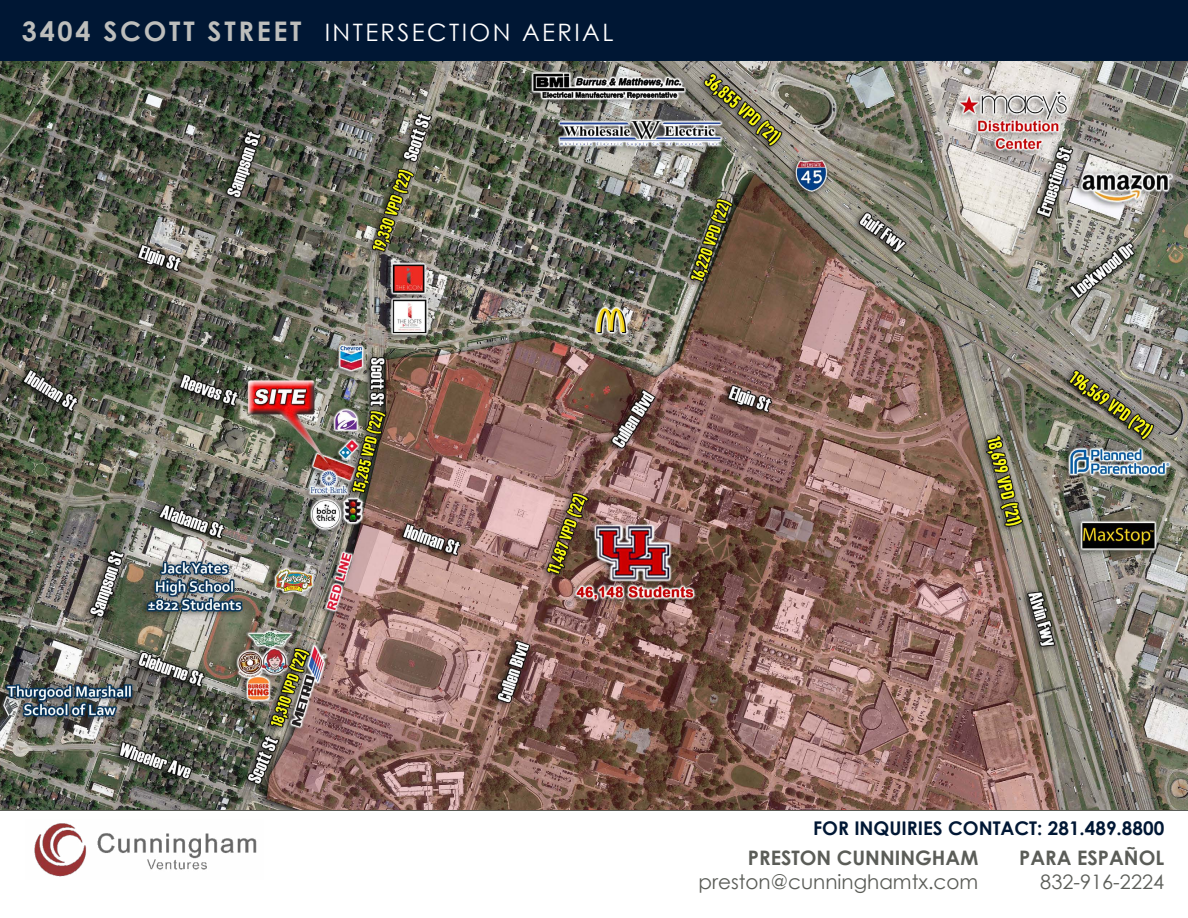
<style>
.page{position:relative;width:1188px;height:918px;background:#fff}
.page>*{position:absolute;margin:0;border:0;box-sizing:border-box;transform-origin:0 0}
.t1{font:24px "Century Gothic";letter-spacing:.1em;color:#fff}
.t2{font:19.95px "Century Gothic";color:#5b5d58}
.t3{font:700 19.95px "Century Gothic";color:#5b5d58}
.t4{font:700 18.9px "Century Gothic";color:#001734}
.s1{font-weight:700;font-size:27px;color:#bdbebc}
</style>
<div class="page">
<img style="left:0;top:61px;width:1188px;height:750px">
<div style="left:0;top:1px;width:1188px;height:60px;background:#001734"></div>
<hr style="left:0;top:811px;width:1188px;height:1px;background:#5b5d58">
<img style="left:34px;top:823px;width:223px;height:54px">
<p class="t1" style="left:22px;top:15px;width:593px"><span class="s1">3404 SCOTT STREET</span> INTERSECTION AERIAL</p>
<p class="t4" style="left:813px;top:814px;width:353px">FOR INQUIRIES CONTACT: 281.489.8800</p>
<p class="t3" style="left:748px;top:842px;width:232px">PRESTON CUNNINGHAM</p>
<p class="t2" style="left:698px;top:867px;width:281px">preston@cunninghamtx.com</p>
<p class="t3" style="left:1019px;top:842px;width:146px">PARA ESPAÑOL</p>
<p class="t2" style="left:1040px;top:867px;width:125px">832-916-2224</p>
</div>
